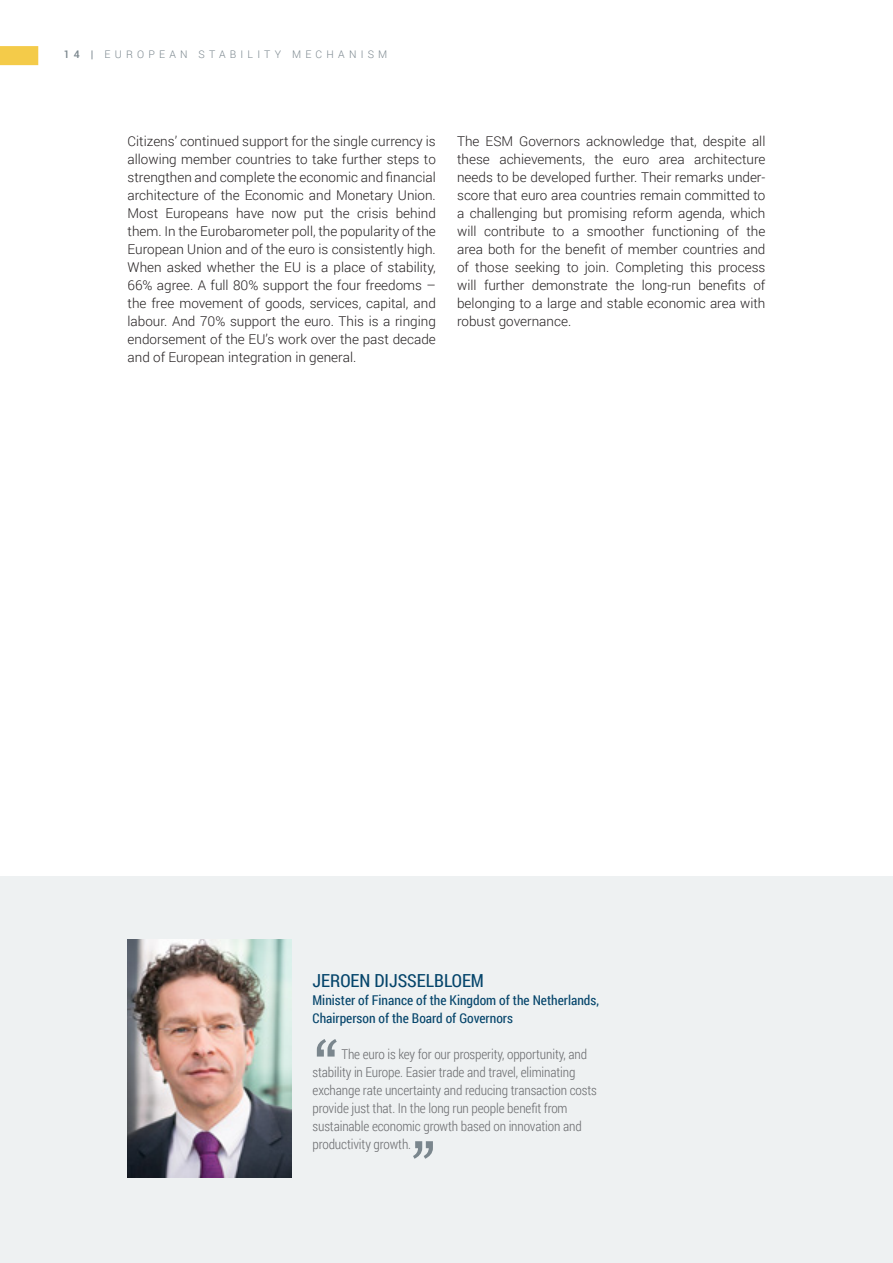
<style>
.page{position:relative;width:893px;height:1263px;background:#fff}
.page>*{position:absolute;margin:0;border:0;box-sizing:border-box;transform-origin:0 0}
.t1{font:500 63px "Trivia Slab";color:#7a868d}
.t2{font:18px "Roboto Condensed";color:#05456b}
.body{font:300 13.5px/18px "Roboto";color:#231f20;text-align:justify}
.t3{font:300 13.5px/18px "Roboto Condensed";letter-spacing:-.01em;color:#6c6d70}
.t4{font:13.5px/18px "Roboto Condensed";color:#05456b}
.Running_title{font:300 10.5px "Roboto";letter-spacing:.4em;color:#7a868d}
.s1{font-weight:500}
</style>
<div class="page">
<div style="left:0;top:876px;width:893px;height:387px;background:#eef1f2"></div>
<img style="left:128px;top:940px;width:163px;height:238px">
<svg style="left:0;top:46px;width:38px;height:19px"></svg>
<p class="Running_title" style="left:64px;top:47px;width:325px"><span class="s1">14 |</span> EUROPEAN STABILITY MECHANISM</p>
<p class="body" style="left:128px;top:132px;width:310px">Citizens’ continued support for the single currency is allowing member countries to take further steps to strengthen and complete the economic and financial architecture of the Economic and Monetary Union.<br>Most Europeans have now put the crisis behind them. In the Eurobarometer poll, the popularity of the European Union and of the euro is consistently high.<br>When asked whether the EU is a place of stability, 66% agree. A full 80% support the four freedoms – the free movement of goods, services, capital, and labour. And 70% support the euro. This is a ringing endorsement of the EU’s work over the past decade and of European integration in general.</p>
<p class="body" style="left:457px;top:132px;width:310px">The ESM Governors acknowledge that, despite all these achievements, the euro area architecture needs to be developed further. Their remarks under&shy;score that euro area countries remain committed to a challenging but promising reform agenda, which will contribute to a smoother functioning of the area both for the benefit of member countries and of those seeking to join. Completing this process will further demonstrate the long-run benefits of belonging to a large and stable economic area with robust governance.</p>
<p class="t2" style="left:313px;top:968px;width:173px">JEROEN DIJSSELBLOEM</p>
<p class="t4" style="left:313px;top:991px;width:288px">Minister of Finance of the Kingdom of the Netherlands,<br>Chairperson of the Board of Governors</p>
<p class="t1" style="left:313px;top:1031px;width:28px">“</p>
<p class="t3" style="left:313px;top:1045px;width:286px;text-indent:29px">The euro is key for our prosperity, opportunity, and stability in Europe. Easier trade and travel, eliminating exchange rate uncertainty and reducing transaction costs provide just that. In the long run people benefit from sustainable economic growth based on innovation and productivity growth.</p>
<p class="t1" style="left:411px;top:1130px;width:28px">”</p>
</div>
